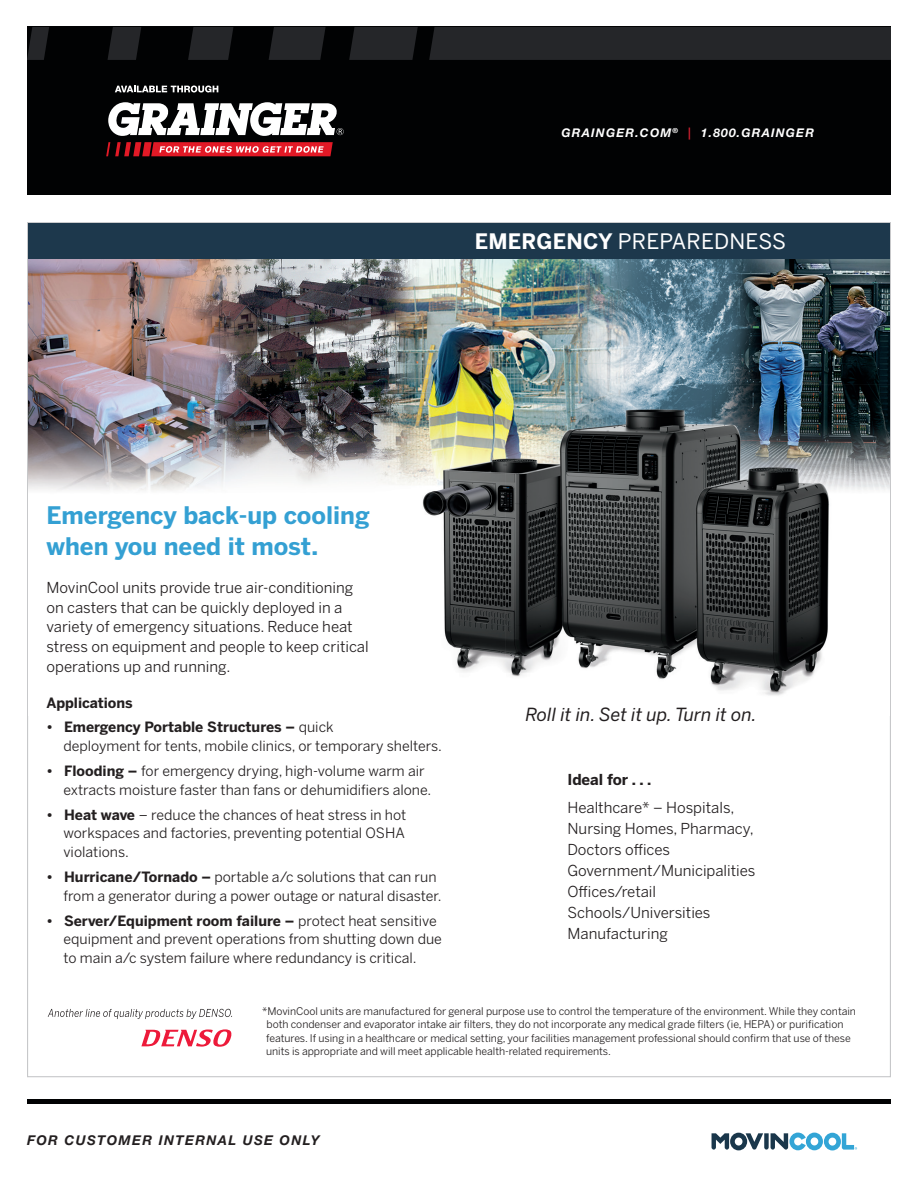
<style>
.page{position:relative;width:918px;height:1188px;background:#fff}
.page>*{position:absolute;margin:0;border:0;box-sizing:border-box;transform-origin:0 0}
.t1{font:700 24px "Benton Sans";color:#34a0d3}
._2nd_subhead{font:21.15px "Benton Sans";letter-spacing:.01em;color:#fff}
.t2{font:italic 18px "Benton Sans";color:#231f20}
.t3{font:15px/21px "Benton Sans";color:#231f20}
._2nd_subhead-2{font:700 15px "Benton Sans";letter-spacing:-.005em;color:#231f20}
.t4{font:14.1px/18.3px "Benton Sans";color:#231f20}
._2nd_subhead-3{font:700 14.1px "Benton Sans";letter-spacing:-.005em;color:#231f20}
.t5{font:italic 700 13.5px "Helvetica Neue LT Std";letter-spacing:.1em;color:#231f20}
.t6{font:italic 700 12px "Helvetica Neue LT Std";letter-spacing:.1em;color:#fff}
._2nd_subhead-4{font:10.5px/13.5px "Benton Sans";letter-spacing:-.005em;color:#231f20}
.s1{color:#cd2030}
.s2{font-weight:700}
</style>
<div class="page">
<div style="left:27px;top:27px;width:864px;height:168px;background:#010203"></div>
<svg style="left:349px;top:27px;width:69px;height:33px;background:#212225"></svg>
<svg style="left:269px;top:27px;width:57px;height:33px;background:#212225"></svg>
<svg style="left:188px;top:27px;width:45px;height:33px"></svg>
<svg style="left:108px;top:27px;width:33px;height:33px"></svg>
<svg style="left:27px;top:27px;width:22px;height:33px"></svg>
<div style="left:429px;top:27px;width:462px;height:33px;background:#252629"></div>
<hr style="left:27px;top:1100px;width:864px;height:4px;background:#010203">
<svg style="left:108px;top:102px;width:236px;height:34px"></svg>
<svg style="left:106px;top:142px;width:227px;height:14px;background:#ca3740"></svg>
<svg style="left:115px;top:86px;width:103px;height:6px"></svg>
<img style="left:28px;top:259px;width:862px;height:437px">
<svg style="left:48px;top:1009px;width:184px;height:10px"></svg>
<svg style="left:141px;top:1029px;width:91px;height:18px"></svg>
<div style="left:28px;top:223px;width:862px;height:36px;background:#1d384c"></div>
<svg style="left:712px;top:1133px;width:145px;height:17px"></svg>
<p class="t6" style="left:562px;top:126px;width:254px">GRAINGER.COM<sup>®</sup> <span class="s1">|</span> 1.800.GRAINGER</p>
<p class="_2nd_subhead" style="left:475px;top:228px;width:313px"><span class="s2">EMERGENCY</span> PREPAREDNESS</p>
<p class="t1" style="left:46px;top:500px;width:325px">Emergency back-up cooling</p>
<p class="t1" style="left:46px;top:531px;width:273px">when you need it most.</p>
<p class="t3" style="left:46px;top:577px;width:308px">MovinCool units provide true air-conditioning</p>
<p class="t3" style="left:46px;top:597px;width:298px">on casters that can be quickly deployed in a</p>
<p class="t3" style="left:46px;top:616px;width:308px">variety of emergency situations. Reduce heat</p>
<p class="t3" style="left:46px;top:636px;width:324px">stress on equipment and people to keep critical</p>
<p class="t3" style="left:46px;top:656px;width:186px">operations up and running.</p>
<p class="_2nd_subhead-3" style="left:46px;top:694px;width:88px">Applications</p>
<p class="t4" style="left:63px;top:718px;width:380px;text-indent:-17px"><span class="s2">• Emergency Portable Structures –</span> quick<br>deployment for tents, mobile clinics, or temporary shelters.</p>
<p class="t4" style="left:63px;top:762px;width:369px;text-indent:-17px"><span class="s2">• Flooding –</span> for emergency drying, high-volume warm air extracts moisture faster than fans or dehumidifiers alone.</p>
<p class="t4" style="left:63px;top:806px;width:344px;text-align:justify;text-indent:-17px"><span class="s2">• Heat wave</span> – reduce the chances of heat stress in hot workspaces and factories, preventing potential OSHA violations.</p>
<p class="t4" style="left:63px;top:868px;width:380px;text-indent:-17px"><span class="s2">• Hurricane/Tornado –</span> portable a/c solutions that can run from a generator during a power outage or natural disaster.</p>
<p class="t4" style="left:63px;top:912px;width:380px;text-indent:-17px"><span class="s2">• Server/Equipment room failure –</span> protect heat sensitive equipment and prevent operations from shutting down due to main a/c system failure where redundancy is critical.</p>
<p class="t2" style="left:525px;top:703px;width:233px">Roll it in. Set it up. Turn it on.</p>
<p class="_2nd_subhead-2" style="left:567px;top:770px;width:86px">Ideal for . . .</p>
<p class="t3" style="left:567px;top:797px;width:188px">Healthcare* – Hospitals,<br>Nursing Homes, Pharmacy,<br>Doctors offices</p>
<p class="t3" style="left:567px;top:860px;width:190px">Government/Municipalities</p>
<p class="t3" style="left:567px;top:881px;width:90px">Offices/retail</p>
<p class="t3" style="left:567px;top:902px;width:145px">Schools/Universities</p>
<p class="t3" style="left:567px;top:923px;width:102px">Manufacturing</p>
<p class="_2nd_subhead-4" style="left:266px;top:1004px;width:591px;text-indent:-4px">*MovinCool units are manufactured for general purpose use to control the temperature of the environment. While they contain both condenser and evaporator intake air filters, they do not incorporate any medical grade filters (ie, HEPA) or purification features. If using in a healthcare or medical setting, your facilities management professional should confirm that use of these units is appropriate and will meet applicable health-related requirements.</p>
<p class="t5" style="left:27px;top:1132px;width:294px">FOR CUSTOMER INTERNAL USE ONLY</p>
</div>
